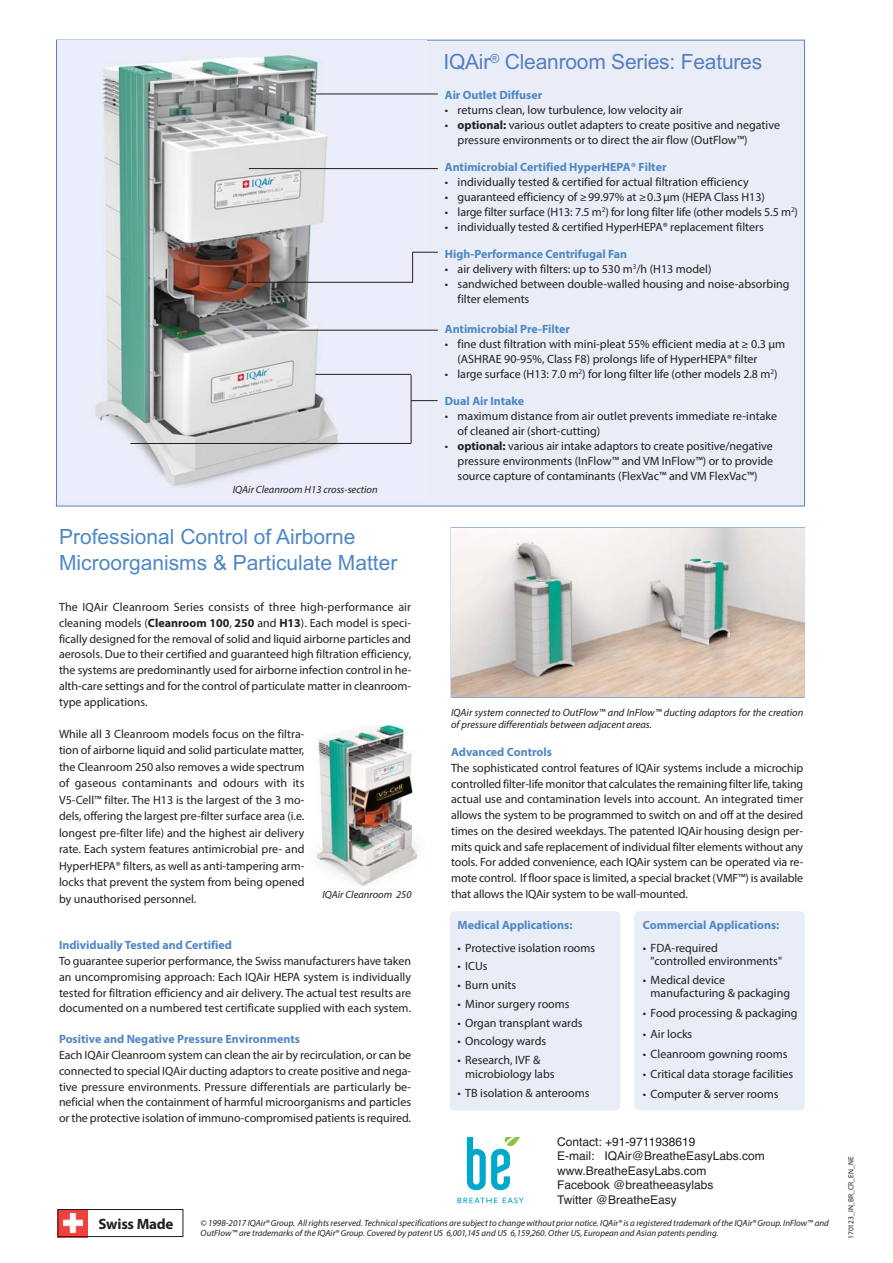
<style>
.page{position:relative;width:893px;height:1263px;background:#fff}
.page>*{position:absolute;margin:0;border:0;box-sizing:border-box;transform-origin:0 0}
.t1{font:21px/25.2px "Arial";color:#4f87c6}
.t2{font:21px "Arial";letter-spacing:-.01em;color:#577fc0}
.t3{font:700 15px "Myriad Pro";letter-spacing:-.015em;color:#231f20}
.t4{font:12px/15.8px "Myriad Pro";color:#231f20}
.t5{font:700 12px "Myriad Pro";color:#4f87c6}
.t6{font:12px/14.4px "Helvetica";color:#231f20}
.t7{font:italic 10.5px/12px "Myriad Pro";color:#231f20}
.t8{font:italic 9px/10.5px "Myriad Pro";color:#231f20}
.t9{font:7.5px "Myriad Pro";color:#231f20}
.s1{font-weight:700}
</style>
<div class="page">
<div style="left:57px;top:41px;width:747px;height:465px;background:#e9edf7"></div>
<img style="left:95px;top:55px;width:332px;height:432px">
<img style="left:56px;top:41px;width:1px;height:459px">
<hr style="left:316px;top:94px;width:122px;height:1px;background:#231f20">
<svg style="left:413px;top:252px;width:25px;height:1px"></svg>
<hr style="left:315px;top:374px;width:96px;height:1px;background:#231f20">
<hr style="left:411px;top:375px;width:1px;height:68px;background:#231f20">
<hr style="left:412px;top:252px;width:1px;height:31px;background:#231f20">
<div style="left:450px;top:911px;width:170px;height:199px;background:#e9edf7;border-radius:4px"></div>
<img style="left:60px;top:1211px;width:27px;height:24px">
<div style="left:58px;top:1209px;width:125px;height:28px;border:1px solid #231f20"></div>
<svg style="left:411px;top:400px;width:27px;height:1px"></svg>
<img style="left:316px;top:724px;width:104px;height:162px">
<div style="left:634px;top:911px;width:171px;height:199px;background:#e9edf7;border-radius:4px"></div>
<hr style="left:249px;top:168px;width:189px;height:1px;background:#231f20">
<hr style="left:248px;top:282px;width:165px;height:1px;background:#231f20">
<hr style="left:243px;top:330px;width:195px;height:1px;background:#231f20">
<hr style="left:130px;top:443px;width:281px;height:1px;background:#231f20">
<img style="left:452px;top:528px;width:352px;height:169px">
<svg style="left:458px;top:1197px;width:66px;height:6px"></svg>
<svg style="left:467px;top:1137px;width:53px;height:53px"></svg>
<h1 class="t2" style="left:443px;top:50px;width:320px">IQAir<sup>®</sup> Cleanroom Series: Features</h1>
<p class="t7" style="left:233px;top:484px;width:146px">IQAir Cleanroom H13 cross-section</p>
<h1 class="t1" style="left:59px;top:524px;width:340px">Professional Control of Airborne<br>Microorganisms &amp; Particulate Matter</h1>
<p class="t4" style="left:59px;top:600px;width:354px;text-align:justify">The IQAir Cleanroom Series consists of three high-performance air cleaning models (<span class="s1">Cleanroom 100</span>, <span class="s1">250</span> and <span class="s1">H13</span>). Each model is speci&shy;fically designed for the removal of solid and liquid air borne particles and aerosols. Due to their cer ti fied and guaranteed high filtration efficiency, the systems are predominantly used for airborne infection control in he&shy;alth-care settings and for the control of particulate matter in cleanroom&shy;type applications.</p>
<p class="t4" style="left:59px;top:727px;width:247px;line-height:16.5px;text-align:justify">While all 3 Cleanroom models focus on the filtra&shy;tion of airborne liquid and solid particulate matter, the Cleanroom 250 also removes a wide spectrum of gaseous contaminants and odours with its V5-Cell™ filter. The H13 is the largest of the 3 mo&shy;dels, offering the largest pre-filter surface area (i.e. longest pre-filter life) and the highest air delivery rate. Each system features antimicrobial pre- and HyperHEPA® filters, as well as anti-tampering arm&shy;locks that prevent the system from being opened by unauthorised personnel.</p>
<p class="t5" style="left:59px;top:941px;width:174px">Individually Tested and Certified</p>
<p class="t4" style="left:59px;top:954px;width:354px;text-align:justify">To guarantee superior performance, the Swiss manufacturers have taken an uncompromising approach: Each IQAir HEPA system is individually tested for filtration efficiency and air delivery. The actual test results are documented on a numbered test certificate supplied with each system.</p>
<p class="t5" style="left:59px;top:1035px;width:242px">Positive and Negative Pressure Environments</p>
<p class="t4" style="left:59px;top:1048px;width:354px;text-align:justify">Each IQAir Cleanroom system can clean the air by re cir cula tion, or can be connected to special IQAir ducting adap tors to create po sitive and nega&shy;tive pressure en viron ments. Pres sure differentials are parti cularly be - neficial when the con tain ment of harmful micro or ga nisms and particles or the pro tective isolation of immuno-compro mised pa tients is re qui red.</p>
<p class="t7" style="left:322px;top:889px;width:91px">IQAir Cleanroom 250</p>
<p class="t5" style="left:445px;top:90px;width:99px">Air Outlet Diffuser</p>
<p class="t4" style="left:445px;top:103px;width:239px">• returns clean, low turbulence, low velocity air</p>
<p class="t4" style="left:458px;top:118px;width:324px;line-height:15px;text-indent:-13px">• <span class="s1">optional:</span> various outlet adapters to create positive and negative pressure environments or to direct the air flow (OutFlow™)</p>
<p class="t5" style="left:445px;top:162px;width:223px">Antimicrobial Certified HyperHEPA® Filter</p>
<p class="t4" style="left:445px;top:175px;width:305px">• individually tested &amp; certified for actual filtration efficiency</p>
<p class="t4" style="left:445px;top:190px;width:321px">• guaranteed efficiency of ≥99.97% at ≥0.3μm (HEPA Class H13)</p>
<p class="t4" style="left:445px;top:205px;width:355px">• large filter surface (H13: 7.5 m<sup>2</sup>) for long filter life (other models 5.5 m<sup>2</sup>)</p>
<p class="t4" style="left:445px;top:220px;width:320px">• individually tested &amp; certified HyperHEPA® replacement filters</p>
<p class="t5" style="left:445px;top:249px;width:184px">High-Performance Centrifugal Fan</p>
<p class="t4" style="left:445px;top:262px;width:268px">• air delivery with filters: up to 530 m<sup>3</sup>/h (H13 model)</p>
<p class="t4" style="left:458px;top:277px;width:333px;line-height:15px;text-indent:-13px">• sandwiched between double-walled housing and noise-absorbing filter elements</p>
<p class="t5" style="left:445px;top:324px;width:127px">Antimicrobial Pre-Filter</p>
<p class="t4" style="left:458px;top:337px;width:329px;line-height:15px;text-indent:-13px">• fine dust filtration with mini-pleat 55% efficient media at ≥ 0.3 μm (ASHRAE 90-95%, Class F8) prolongs life of HyperHEPA® filter</p>
<p class="t4" style="left:445px;top:367px;width:334px">• large surface (H13: 7.0 m<sup>2</sup>) for long filter life (other models 2.8 m<sup>2</sup>)</p>
<p class="t5" style="left:445px;top:396px;width:81px">Dual Air Intake</p>
<p class="t4" style="left:458px;top:409px;width:321px;line-height:15px;text-indent:-13px">• maximum distance from air outlet prevents immediate re-intake of cleaned air (short-cutting)</p>
<p class="t4" style="left:458px;top:439px;width:317px;line-height:15px;text-align:justify;text-indent:-13px">• <span class="s1">optional:</span> various air intake adaptors to create positive/negative pressure environments (InFlow™ and VM InFlow™) or to provide source capture of contaminants (FlexVac™ and VM FlexVac™)</p>
<p class="t7" style="left:451px;top:707px;width:354px">IQAir system connected to OutFlow™ and InFlow™ ducting adaptors for the creation of pressure differen tials between adjacent areas.</p>
<p class="t5" style="left:451px;top:748px;width:102px">Advanced Controls</p>
<p class="t4" style="left:451px;top:761px;width:354px;text-align:justify">The sophisticated control features of IQAir systems in clude a microchip controlled filter-life monitor that cal cu lates the re mai ning filter life, taking actual use and contamination levels into account. An inte gra ted timer allows the system to be pro grammed to switch on and off at the desired times on the desi red weekdays. The patented IQAir housing design per&shy;mits quick and safe replacement of individual filter elements with out any tools. For added convenience, each IQAir system can be operated via re&shy;mote control. If floor space is limited, a special bracket (VMF™) is available that allows the IQAir system to be wall-mounted.</p>
<p class="t5" style="left:458px;top:921px;width:116px">Medical Applications:</p>
<p class="t4" style="left:458px;top:941px;width:139px">• Protective isolation rooms</p>
<p class="t4" style="left:458px;top:959px;width:31px">• ICUs</p>
<p class="t4" style="left:458px;top:978px;width:60px">• Burn units</p>
<p class="t4" style="left:458px;top:997px;width:114px">• Minor surgery rooms</p>
<p class="t4" style="left:458px;top:1016px;width:127px">• Organ transplant wards</p>
<p class="t4" style="left:458px;top:1034px;width:90px">• Oncology wards</p>
<p class="t4" style="left:465px;top:1054px;width:91px;line-height:13.5px;text-indent:-8px">• Research, IVF &amp; microbiology labs</p>
<p class="t4" style="left:458px;top:1086px;width:133px">• TB isolation &amp; anterooms</p>
<p class="t5" style="left:643px;top:921px;width:138px">Commercial Applications:</p>
<p class="t4" style="left:651px;top:942px;width:133px;line-height:13.5px;text-indent:-8px">• FDA-required<br>"controlled environments"</p>
<p class="t4" style="left:651px;top:974px;width:141px;line-height:13.5px;text-indent:-8px">• Medical device manufacturing &amp; packaging</p>
<p class="t4" style="left:643px;top:1006px;width:156px">• Food processing &amp; packaging</p>
<p class="t4" style="left:643px;top:1027px;width:51px">• Air locks</p>
<p class="t4" style="left:643px;top:1047px;width:146px">• Cleanroom gowning rooms</p>
<p class="t4" style="left:643px;top:1067px;width:152px">• Critical data storage facilities</p>
<p class="t4" style="left:643px;top:1087px;width:137px">• Computer &amp; server rooms</p>
<p class="t6" style="left:557px;top:1136px;width:209px">Contact: +91-9711938619<br>E-mail: IQAir@BreatheEasyLabs.com www.BreatheEasyLabs.com<br>Facebook @breatheeasylabs<br>Twitter @BreatheEasy</p>
<p class="t3" style="left:99px;top:1218px;width:76px">Swiss Made</p>
<p class="t8" style="left:201px;top:1218px;width:630px">© 1998-2017 IQAir® Group. All rights reserved. Technical specifications are subject to change without prior notice. IQAir® is a registered trademark of the IQAir® Group. InFlow™ and<br>OutFlow™ are trademarks of the IQAir® Group. Covered by patent US 6,001,145 and US 6,159,260. Other US, European and Asian patents pending.</p>
<p class="t9" style="left:848px;top:1239px;width:84px;rotate:-90deg">170123_IN_BR_CR_EN_NE</p>
</div>
